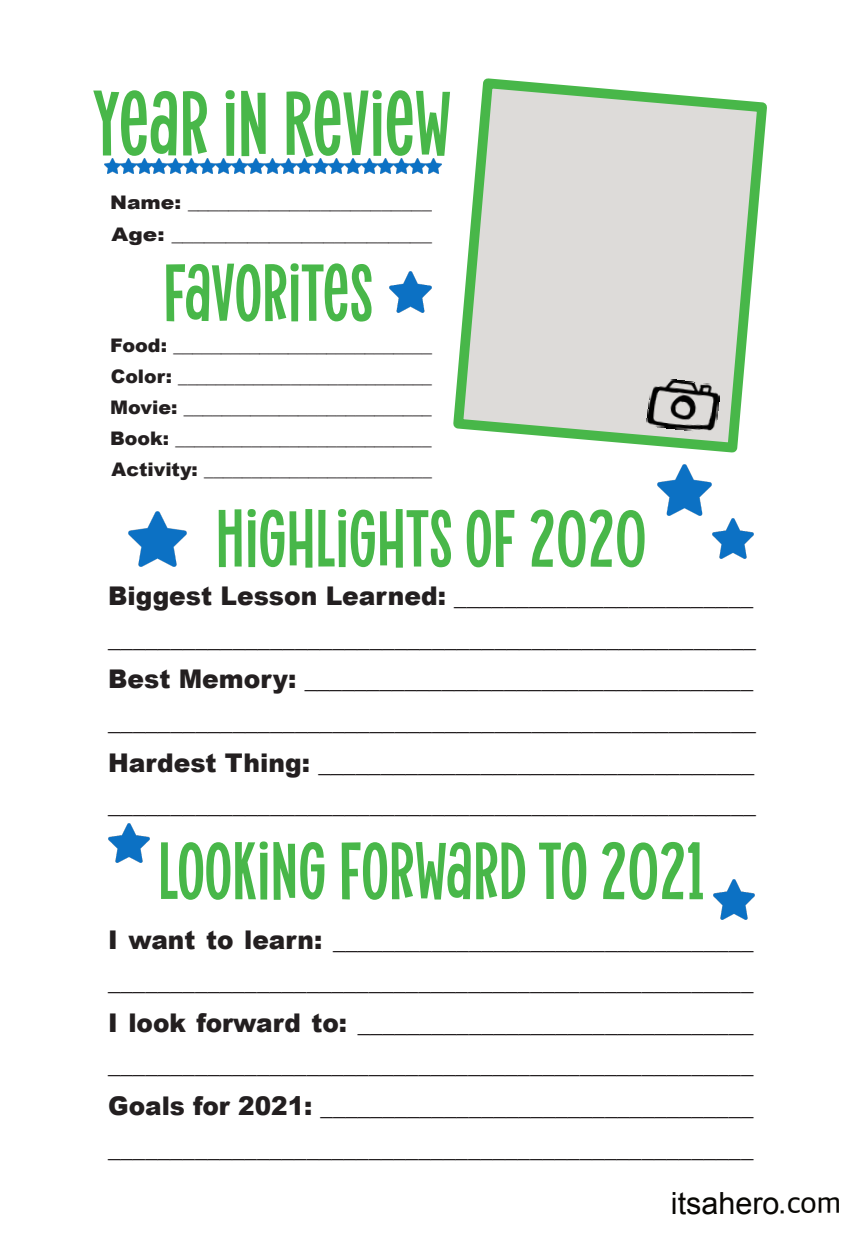
<style>
.page{position:relative;width:864px;height:1242px;background:#fff}
.page>*{position:absolute;margin:0;border:0;box-sizing:border-box;transform-origin:0 0}
.t1{font:500 65.25px "Alimentary";letter-spacing:-.01em;color:#48b749}
.t2{font:500 57.75px "Alimentary";color:#48b749}
.t3{font:30.6px "Arial";color:#080704}
.t4{font:900 25.8px/41.5px "Arial";color:#231f20;text-align:justify;scale:.96 1}
.t5{font:900 25.8px/41.5px "Arial";color:#231f20;text-align:justify}
.t6{font:900 18.75px "Arial";color:#231f20}
.t7{font:900 18.75px "Arial";color:#231f20;scale:1.09 1}
.t8{font:900 18.75px "Arial";color:#231f20;scale:1.16 1}
.s1{font-family:"Apple SD Gothic Neo";font-weight:500}
</style>
<div class="page">
<svg style="left:453px;top:78px;width:314px;height:375px;fill:#dddbd9"></svg>
<img style="left:647px;top:378px;width:73px;height:55px">
<img style="left:657px;top:465px;width:54px;height:51px">
<img style="left:712px;top:519px;width:41px;height:39px">
<img style="left:128px;top:511px;width:58px;height:56px">
<img style="left:104px;top:158px;width:47px;height:15px">
<img style="left:151px;top:158px;width:291px;height:15px">
<img style="left:713px;top:880px;width:42px;height:40px">
<img style="left:108px;top:823px;width:42px;height:40px">
<img style="left:389px;top:272px;width:43px;height:41px">
<h1 class="t1" style="left:92px;top:72px;width:361px">YEAR IN REVIEW</h1>
<p class="t7" style="left:110px;top:196px;width:297px">Name: ________________________</p>
<p class="t8" style="left:112px;top:227px;width:278px">Age: ________________________</p>
<h2 class="t2" style="left:163px;top:247px;width:212px">FAVORITES</h2>
<p class="t6" style="left:110px;top:338px;width:323px">Food: ___________________________</p>
<p class="t6" style="left:111px;top:370px;width:323px">Color: ___________________________</p>
<p class="t6" style="left:110px;top:401px;width:323px">Movie: __________________________</p>
<p class="t6" style="left:110px;top:432px;width:323px">Book: ___________________________</p>
<p class="t6" style="left:112px;top:463px;width:322px">Activity: ________________________</p>
<h2 class="t2" style="left:216px;top:493px;width:432px">HIGHLIGHTS OF 2020</h2>
<p class="t5" style="left:108px;top:578px;width:649px">Biggest Lesson Learned: ________________________ ____________________________________________________ Best Memory: ____________________________________ ____________________________________________________ Hardest Thing: ___________________________________ ____________________________________________________</p>
<h2 class="t2" style="left:158px;top:826px;width:548px">LOOKING FORWARD TO 2021</h2>
<p class="t4" style="left:108px;top:921px;width:674px">I want to learn: __________________________________ ____________________________________________________ I look forward to: ________________________________ ____________________________________________________ Goals for 2021: ___________________________________ ____________________________________________________</p>
<p class="t3" style="left:671px;top:1192px;width:172px">itsahero<span class="s1">.com</span></p>
</div>
